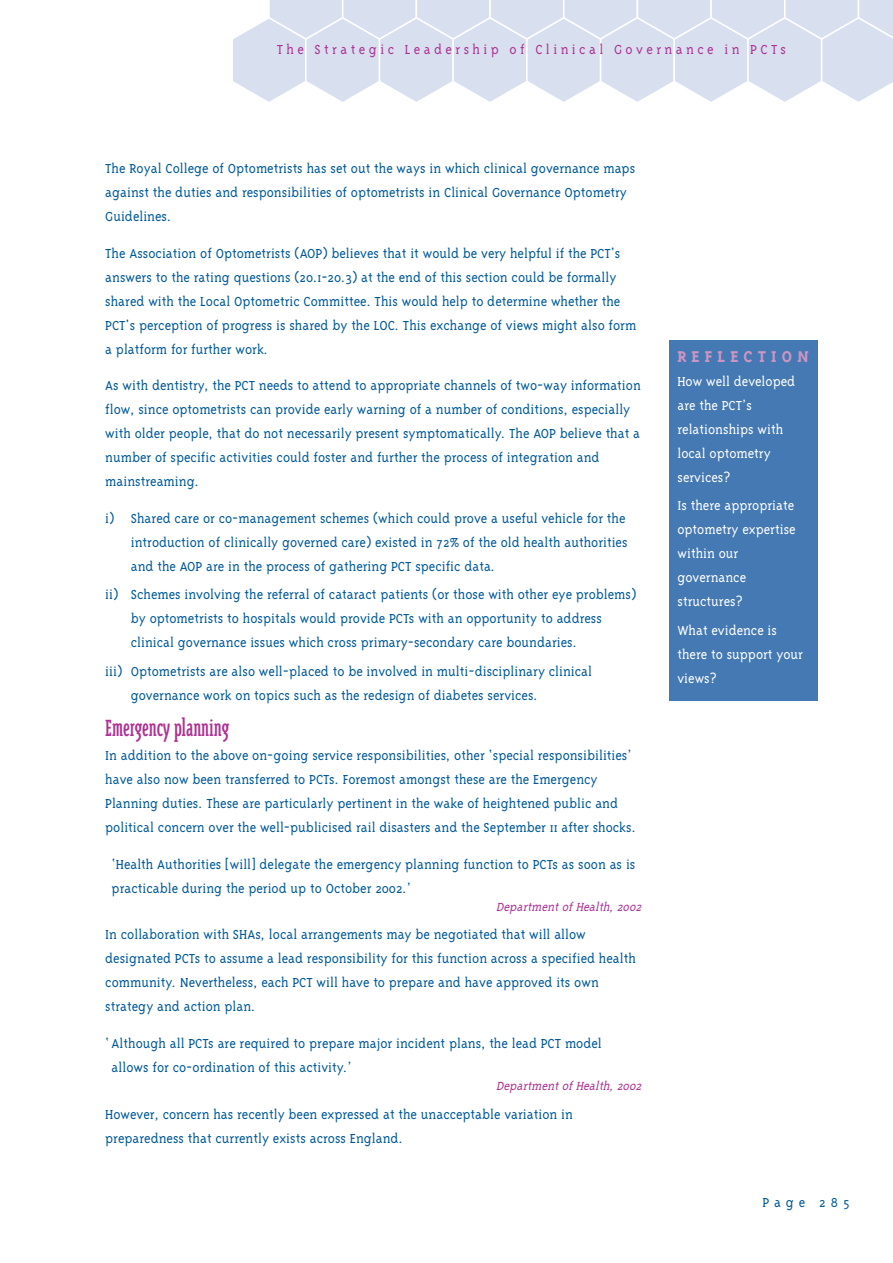
<style>
.page{position:relative;width:893px;height:1263px;background:#fff}
.page>*{position:absolute;margin:0;border:0;box-sizing:border-box;transform-origin:0 0}
.t1{font:27px "Triplex Cond Serif";color:#ad3294}
.t2{font:700 18px "Triplex Serif";letter-spacing:.285em;color:#ce95c3}
.t3{font:300 15px/24px "Triplex Serif";color:#00599b}
.t4{font:300 15px/24px "Triplex Serif";color:#fff}
.t5{font:300 15px "Triplex Serif";letter-spacing:.23em;color:#ad3294}
.t6{font:italic 300 13.5px "Triplex Serif";color:#ad3294}
</style>
<div class="page">
<svg style="left:233px;top:0;width:659px;height:102px"></svg>
<div style="left:669px;top:340px;width:148px;height:361px;background:#4579b3"></div>
<p class="t5" style="left:277px;top:43px;width:511px">The Strategic Leadership of Clinical Governance in PCTs</p>
<p class="t3" style="left:105px;top:157px;width:531px">The Royal College of Optometrists has set out the ways in which clinical governance maps against the duties and responsibilities of optometrists in Clinical Governance Optometry<br>Guidelines.</p>
<p class="t3" style="left:105px;top:242px;width:532px">The Association of Optometrists (AOP) believes that it would be very helpful if the PCT's answers to the rating questions (20.1-20.3) at the end of this section could be formally shared with the Local Optometric Committee. This would help to determine whether the PCT's perception of progress is shared by the LOC. This exchange of views might also form a platform for further work.</p>
<p class="t3" style="left:105px;top:375px;width:537px">As with dentistry, the PCT needs to attend to appropriate channels of two-way information flow, since optometrists can provide early warning of a number of conditions, especially with older people, that do not necessarily present symptomatically. The AOP believe that a number of specific activities could foster and further the process of integration and mainstreaming.</p>
<p class="t3" style="left:131px;top:507px;width:498px;text-indent:-26px">i) Shared care or co-management schemes (which could prove a useful vehicle for the introduction of clinically governed care) existed in 72% of the old health authorities and the AOP are in the process of gathering PCT specific data.</p>
<p class="t3" style="left:131px;top:584px;width:507px;text-indent:-26px">ii) Schemes involving the referral of cataract patients (or those with other eye problems) by optometrists to hospitals would provide PCTs with an opportunity to address clinical governance issues which cross primary-secondary care boundaries.</p>
<p class="t3" style="left:131px;top:660px;width:463px;text-indent:-26px">iii) Optometrists are also well-placed to be involved in multi-disciplinary clinical governance work on topics such as the redesign of diabetes services.</p>
<h1 class="t1" style="left:105px;top:717px;width:125px">Emergency planning</h1>
<p class="t3" style="left:105px;top:745px;width:532px">In addition to the above on-going service responsibilities, other ‘special responsibilities’ have also now been transferred to PCTs. Foremost amongst these are the Emergency Planning duties. These are particularly pertinent in the wake of heightened public and political concern over the well-publicised rail disasters and the September 11 after shocks.</p>
<p class="t3" style="left:112px;top:854px;width:525px">‘Health Authorities [will] delegate the emergency planning function to PCTs as soon as is practicable during the period up to October 2002.’</p>
<p class="t6" style="left:496px;top:902px;width:149px">DepartmentofHealth,2002</p>
<p class="t3" style="left:105px;top:924px;width:532px">In collaboration with SHAs, local arrangements may be negotiated that will allow designated PCTs to assume a lead responsibility for this function across a specified health community. Nevertheless, each PCT will have to prepare and have approved its own strategy and action plan.</p>
<p class="t3" style="left:112px;top:1033px;width:491px;text-indent:-6px">‘ Although all PCTs are required to prepare major incident plans, the lead PCT model allows for co-ordination of this activity.’</p>
<p class="t6" style="left:496px;top:1081px;width:149px">DepartmentofHealth,2002</p>
<p class="t3" style="left:105px;top:1103px;width:469px">However, concern has recently been expressed at the unacceptable variation in preparedness that currently exists across England.</p>
<p class="t2" style="left:677px;top:349px;width:133px">REFLECTION</p>
<p class="t4" style="left:677px;top:371px;width:119px">How well developed are the PCT’s relationships with local optometry services?</p>
<p class="t4" style="left:677px;top:495px;width:120px">Is there appropriate optometry expertise within our governance structures?</p>
<p class="t4" style="left:677px;top:619px;width:127px">What evidence is there to support your views?</p>
<p class="t3" style="left:762px;top:1191px;width:89px">Page 285</p>
</div>
